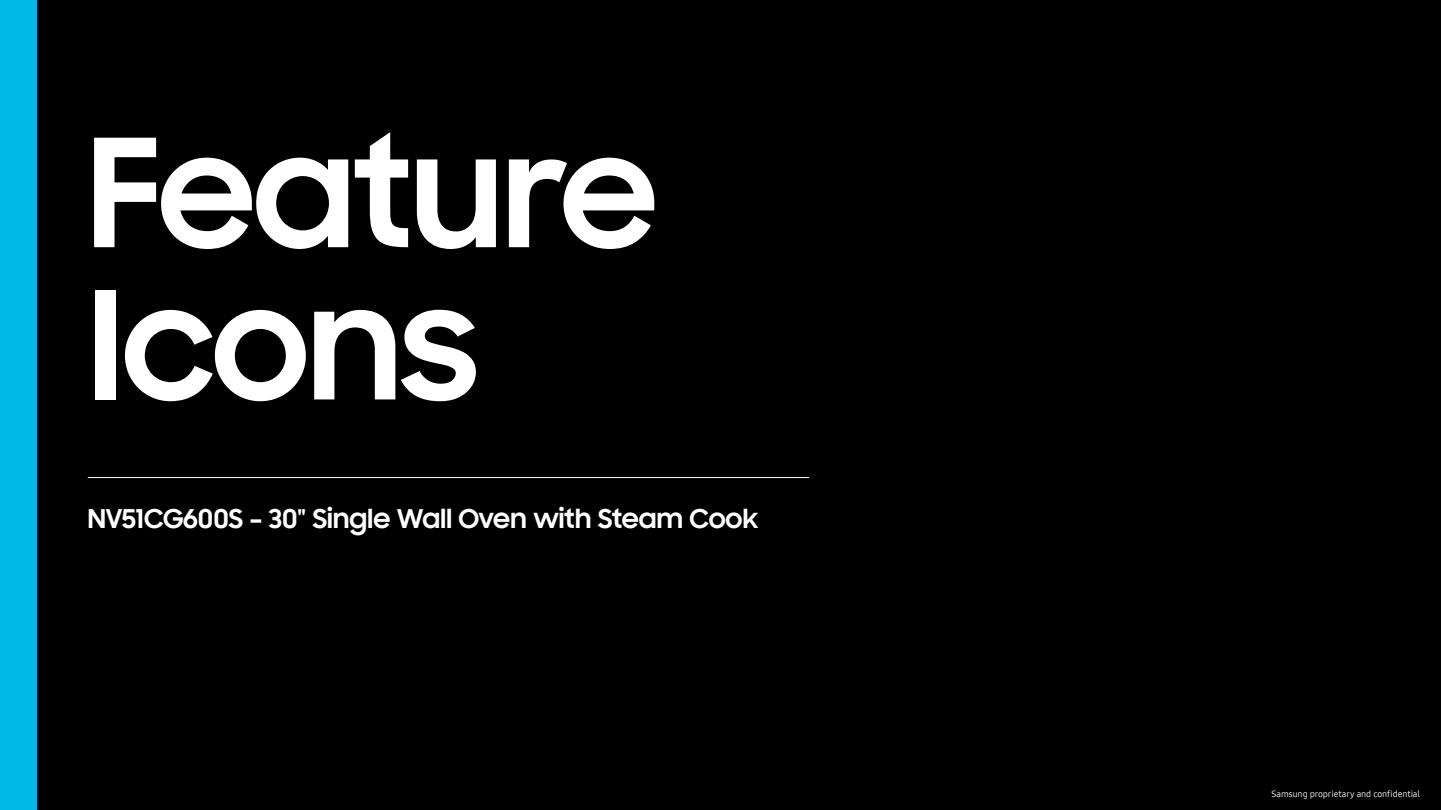
<style>
.page{position:relative;width:1441px;height:810px;background:#fff}
.page>*{position:absolute;margin:0;border:0;box-sizing:border-box;transform-origin:0 0}
.t1{font:700 150px/152.2px "Samsung Sharp Sans";letter-spacing:-.01em;color:#fff}
.t2{font:700 26.25px "Samsung Sharp Sans";letter-spacing:-.005em;color:#fff}
.t3{font:9px "Samsung One 400";letter-spacing:-.01em;color:#fff}
</style>
<div class="page">
<div style="left:0;top:0;width:1440px;height:810px;background:#000"></div>
<div style="left:0;top:0;width:37px;height:810px;background:#00b9e8"></div>
<hr style="left:88px;top:477px;width:721px;height:1px;background:#fff">
<h1 class="t1" style="left:88px;top:110px;width:571px">Feature<br>Icons</h1>
<p class="t2" style="left:88px;top:499px;width:672px">NV51CG600S – 30" Single Wall Oven with Steam Cook</p>
<p class="t3" style="left:1271px;top:787px;width:150px">Samsung proprietary and confidential</p>
</div>
